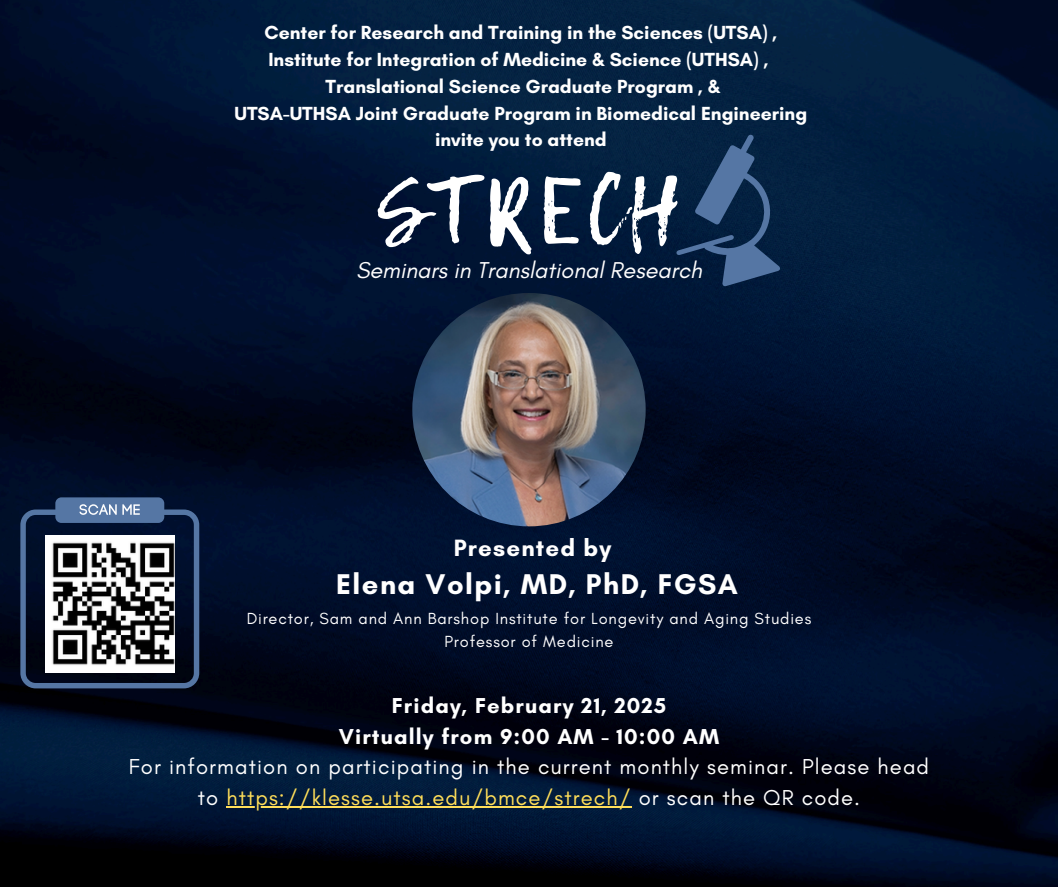
<style>
.page{position:relative;width:1058px;height:887px;background:#fff}
.page>*{position:absolute;margin:0;border:0;box-sizing:border-box;transform-origin:0 0}
.t1{font:93.3px "Lemon Tuesday";letter-spacing:.04em;color:#fff}
.t2{font:700 29.1px "Glacial Indifference";letter-spacing:.05em;color:#fff}
.t3{font:700 24px "Glacial Indifference";letter-spacing:.05em;color:#fff}
.t4{font:italic 23.25px "Glacial Indifference";color:#fff}
.t5{font:22.05px/30.6px "Glacial Indifference";letter-spacing:.05em;color:#fff;text-align:center}
.t6{font:700 22.05px/30.6px "Glacial Indifference";letter-spacing:.05em;color:#fff;text-align:center}
.t7{font:700 19.35px/26.7px "Glacial Indifference";color:#fff;text-align:center}
.t8{font:16.35px/22.8px "Glacial Indifference";letter-spacing:.05em;color:#fff;text-align:center}
.s1{color:#ffde59}
</style>
<div class="page">
<img style="left:0;top:0;width:1058px;height:886px">
<svg style="left:650px;top:134px;width:141px;height:163px;background:#132f52"></svg>
<img style="left:412px;top:293px;width:233px;height:233px;border-radius:50%">
<div style="left:55px;top:497px;width:109px;height:26px;background:#5576a4;border-radius:6px"></div>
<svg style="left:20px;top:504px;width:179px;height:184px"></svg>
<hr style="left:226px;top:806px;width:405px;height:1px;background:#ffde59">
<p class="t7" style="left:234px;top:19px;width:574px">Center for Research and Training in the Sciences (UTSA) , Institute for Integration of Medicine &amp; Science (UTHSA) , Translational Science Graduate Program , &amp;<br>UTSA-UTHSA Joint Graduate Program in Biomedical Engineering</p>
<p class="t7" style="left:435px;top:126px;width:173px">invite you to attend</p>
<p class="t1" style="left:377px;top:141px;width:306px">STRECH</p>
<p class="t4" style="left:356px;top:256px;width:347px">Seminars in Translational Research</p>
<p class="t3" style="left:454px;top:533px;width:159px">Presented by</p>
<p class="t2" style="left:336px;top:566px;width:403px">Elena Volpi, MD, PhD, FGSA</p>
<p class="t8" style="left:247px;top:607px;width:566px">Director, Sam and Ann Barshop Institute for Longevity and Aging Studies<br>Professor of Medicine</p>
<p class="t6" style="left:339px;top:690px;width:382px">Friday, February 21, 2025<br>Virtually from 9:00 AM - 10:00 AM</p>
<p class="t5" style="left:129px;top:751px;width:802px">For information on participating in the current monthly seminar. Please head to <span class="s1">https://klesse.utsa.edu/bmce/strech/</span> or scan the QR code.</p>
</div>
